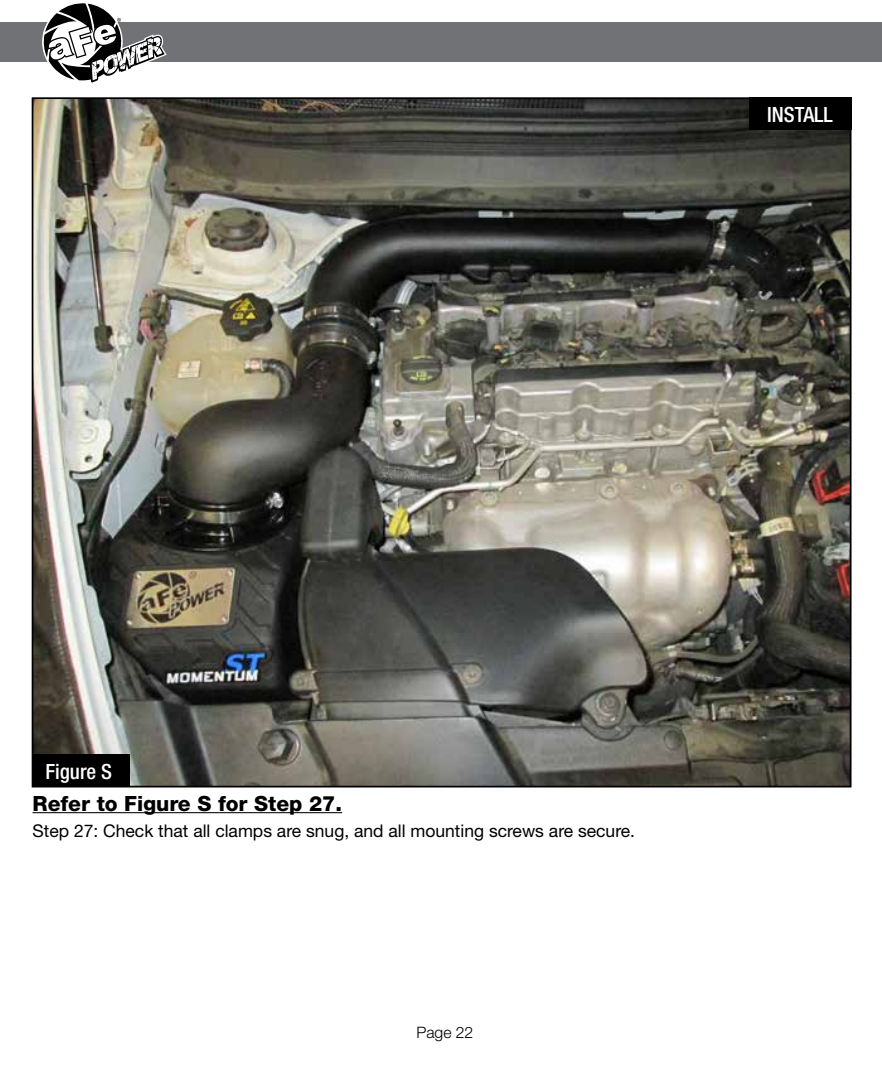
<style>
.page{position:relative;width:882px;height:1071px;background:#fff}
.page>*{position:absolute;margin:0;border:0;box-sizing:border-box;transform-origin:0 0}
.t1{font:800 21px "Helvetica Neue";color:#000}
.t2{font:500 condensed 21px "Helvetica Neue";color:#fff}
.t3{font:17.5px "Helvetica Neue";color:#000}
.t4{font:300 15.75px "Helvetica Neue";color:#000}
</style>
<div class="page">
<div style="left:0;top:23px;width:882px;height:39px;background:#717275"></div>
<svg style="left:43px;top:3px;width:124px;height:80px"></svg>
<img style="left:35px;top:100px;width:814px;height:684px">
<div style="left:749px;top:97px;width:103px;height:33px;background:#000"></div>
<hr style="left:33px;top:812px;width:309px;height:1px;background:#000">
<div style="left:33px;top:754px;width:97px;height:33px;background:#000"></div>
<p class="t2" style="left:767px;top:102px;width:67px">INSTALL</p>
<p class="t2" style="left:45px;top:759px;width:68px">Figure S</p>
<p class="t1" style="left:33px;top:791px;width:311px">Refer to Figure S for Step 27.</p>
<p class="t3" style="left:33px;top:820px;width:604px">Step 27: Check that all clamps are snug, and all mounting screws are secure.</p>
<p class="t4" style="left:416px;top:1023px;width:58px">Page 22</p>
</div>
